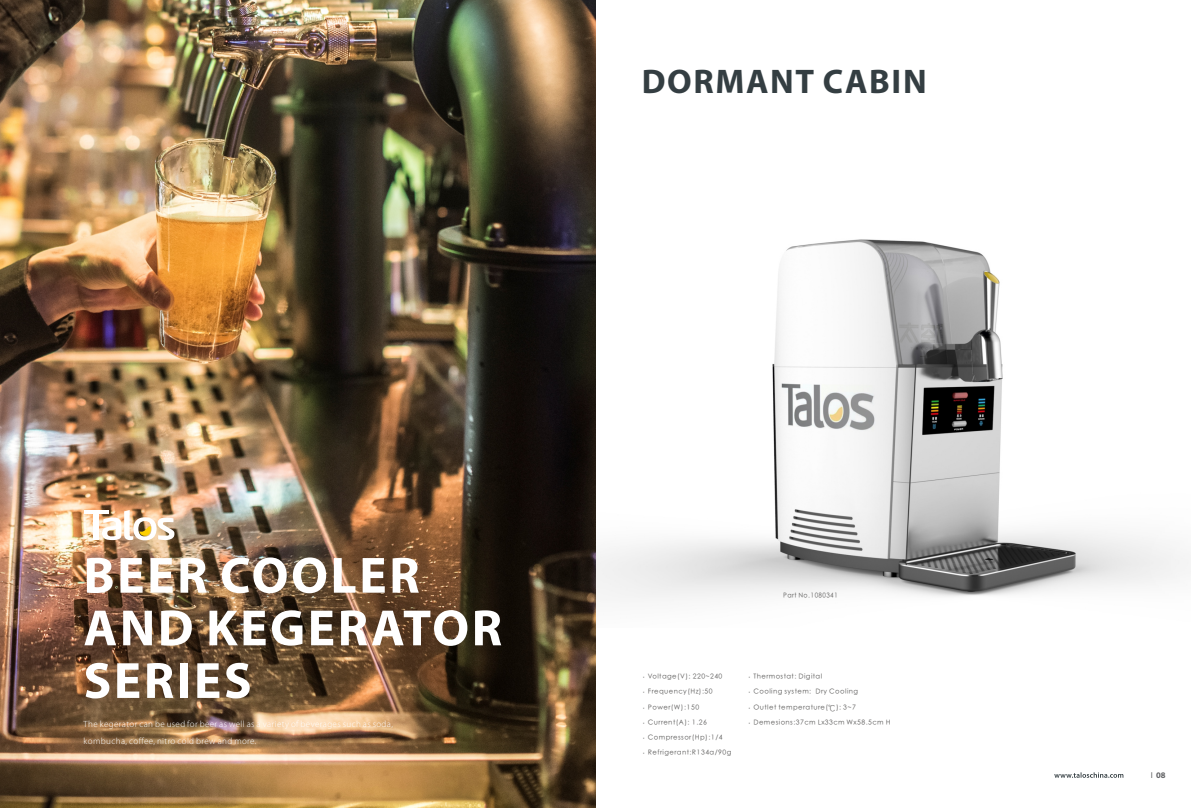
<style>
.page{position:relative;width:1191px;height:808px;background:#fff}
.page>*{position:absolute;margin:0;border:0;box-sizing:border-box;transform-origin:0 0}
.t1{font:700 72px/52.6px "Myriad Arabic";letter-spacing:.035em;color:#fff}
.t2{font:700 48px "Myriad Arabic";letter-spacing:.035em;color:#343e42}
.t3{font:700 12px "Myriad Arabic";color:#636466}
.t4{font:300 9px/17.1px "Myriad Pro";letter-spacing:.045em;color:#fff}
.t5{font:8px/15.3px "UUSUNINCHIKE";letter-spacing:.05em;color:#595857}
.t6{font:8px "UUSUNINCHIKE";letter-spacing:.05em;color:#595857;scale:.92 1}
.s1{font-family:"FZLTXHK GBK1 0"}
.s2{font-weight:400}
</style>
<div class="page">
<img style="left:595px;top:0;width:596px;height:775px">
<img style="left:0;top:0;width:595px;height:808px">
<hr style="left:84px;top:510px;width:24px;height:4px;background:#fff">
<div style="left:93px;top:510px;width:6px;height:30px;background:#fff"></div>
<svg style="left:102px;top:510px;width:73px;height:30px"></svg>
<svg style="left:1054px;top:772px;width:69px;height:6px"></svg>
<h2 class="t2" style="left:642px;top:61px;width:286px">DORMANT CABIN</h2>
<h1 class="t1" style="left:84px;top:553px;width:420px">BEER COOLER<br>AND KEGERATOR<br>SERIES</h1>
<p class="t4" style="left:84px;top:716px;width:311px">The kegerator can be used for beer as well as a variety of beverages such as soda, kombucha, coffee, nitro cold brew and more.</p>
<p class="t6" style="left:783px;top:594px;width:61px">Part No.1080341</p>
<p class="t5" style="left:640px;top:671px;width:93px"><span class="s1">·</span>Voltage(V): 220~240 <span class="s1">·</span>Frequency(Hz):50 <span class="s1">·</span>Power(W):150 <span class="s1">·</span>Current(A): 1.26 <span class="s1">·</span>Compressor(Hp):1/4 <span class="s1">·</span>Refrigerant:R134a/90g</p>
<p class="t5" style="left:745px;top:671px;width:147px"><span class="s1">·</span>Thermostat: Digital<br><span class="s1">·</span>Cooling system: Dry Cooling <span class="s1">·</span>Outlet temperature(<span class="s1">℃</span>): 3~7 <span class="s1">·</span>Demesions:37cm Lx33cm Wx58.5cm H</p>
<h3 class="t3" style="left:1150px;top:770px;width:16px"><span class="s2">I</span> 08</h3>
</div>
